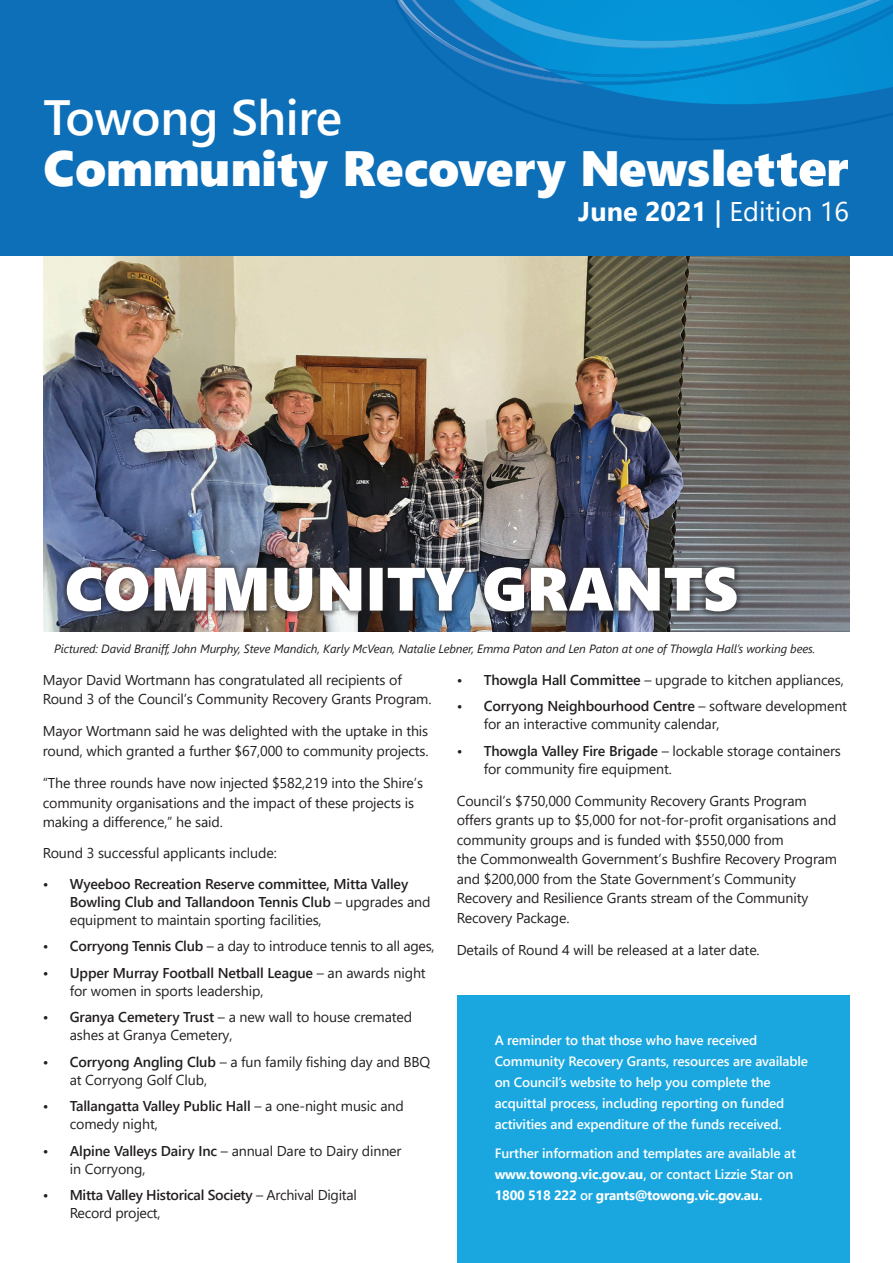
<style>
.page{position:relative;width:893px;height:1263px;background:#fff}
.page>*{position:absolute;margin:0;border:0;box-sizing:border-box;transform-origin:0 0}
.t1{font:49.5px "Segoe UI Black";letter-spacing:-.01em;color:#fff}
.t2{font:600 49.5px "Segoe UI";letter-spacing:-.01em;color:#fff}
.t3{font:27px "Segoe UI";color:#fff}
.t4{font:14.25px/19.5px "Segoe UI";letter-spacing:-.01em;color:#231f20}
.t5{font:600 14.25px/18px "Segoe UI";letter-spacing:-.01em;color:#231f20}
.t6{font:600 13.5px/21px "Segoe UI";letter-spacing:-.01em;color:#fff}
.t7{font:italic 12px "Segoe UI";letter-spacing:-.01em;color:#231f20}
.s1{font-size:51.15px}
.s2{font-weight:700}
.s3{font-weight:600}
.s4{font-weight:400}
</style>
<div class="page">
<img style="left:44px;top:256px;width:805px;height:375px">
<div style="left:457px;top:996px;width:392px;height:267px;background:#1aa7e0"></div>
<div style="left:0;top:0;width:893px;height:256px;background:#0d6fb8"></div>
<svg style="left:359px;top:0;width:534px;height:172px;background:#0c71ba"></svg>
<svg style="left:363px;top:0;width:530px;height:88px;background:#0c89cd"></svg>
<div style="left:60px;top:560px;width:684px;height:58px;background:#231f20;opacity:.54"></div>
<img style="left:67px;top:567px;width:670px;height:44px">
<p class="t2" style="left:44px;top:71px;width:300px">Towong Shire</p>
<p class="t1" style="left:44px;top:132px;width:806px">Community Recovery Newslet<span class="s1">ter</span></p>
<p class="t3" style="left:578px;top:186px;width:272px"><span class="s2">June 2021</span> <span class="s3">|</span> Edition 16</p>
<p class="t7" style="left:54px;top:637px;width:763px">Pictured: David Braniff, John Murphy, Steve Mandich, Karly McVean, Natalie Lebner, Emma Paton and Len Paton at one of Thowgla Hall’s working bees.</p>
<p class="t4" style="left:43px;top:668px;width:390px">Mayor David Wortmann has congratulated all recipients of<br>Round 3 of the Council’s Community Recovery Grants Program.</p>
<p class="t4" style="left:43px;top:720px;width:387px">Mayor Wortmann said he was delighted with the uptake in this round, which granted a further $67,000 to community projects.</p>
<p class="t4" style="left:43px;top:772px;width:382px">“The three rounds have now injected $582,219 into the Shire’s community organisations and the impact of these projects is making a difference,” he said.</p>
<p class="t4" style="left:43px;top:842px;width:236px">Round 3 successful applicants include:</p>
<p class="t5" style="left:70px;top:873px;width:362px;text-indent:-27px">• Wyeeboo Recreation Reserve committee, Mitta Valley<br>Bowling Club and Tallandoon Tennis Club <span class="s4">– upgrades and equipment to maintain sporting facilities,</span></p>
<p class="t4" style="left:43px;top:935px;width:393px"><span class="s3">• Corryong Tennis Club</span> – a day to introduce tennis to all ages,</p>
<p class="t4" style="left:70px;top:962px;width:357px;line-height:18px;text-indent:-27px"><span class="s3">• Upper Murray Football Netball League</span> – an awards night for women in sports leadership,</p>
<p class="t4" style="left:70px;top:1007px;width:344px;line-height:18px;text-indent:-27px"><span class="s3">• Granya Cemetery Trust</span> – a new wall to house cremated ashes at Granya Cemetery,</p>
<p class="t4" style="left:70px;top:1051px;width:362px;line-height:18px;text-indent:-27px"><span class="s3">• Corryong Angling Club</span> – a fun family fishing day and BBQ at Corryong Golf Club,</p>
<p class="t4" style="left:70px;top:1096px;width:336px;line-height:18px;text-indent:-27px"><span class="s3">• Tallangatta Valley Public Hall</span> – a one-night music and comedy night,</p>
<p class="t4" style="left:70px;top:1140px;width:333px;line-height:18px;text-indent:-27px"><span class="s3">• Alpine Valleys Dairy Inc</span> – annual Dare to Dairy dinner in Corryong,</p>
<p class="t4" style="left:70px;top:1185px;width:289px;line-height:18px;text-indent:-27px"><span class="s3">• Mitta Valley Historical Society</span> – Archival Digital<br>Record project,</p>
<p class="t4" style="left:457px;top:668px;width:388px"><span class="s3">• Thowgla Hall Committee</span> – upgrade to kitchen appliances,</p>
<p class="t4" style="left:484px;top:696px;width:365px;line-height:18px;text-indent:-27px"><span class="s3">• Corryong Neighbourhood Centre</span> – software development for an interactive community calendar,</p>
<p class="t4" style="left:484px;top:740px;width:359px;line-height:18px;text-indent:-27px"><span class="s3">• Thowgla Valley Fire Brigade</span> – lockable storage containers for community fire equipment.</p>
<p class="t4" style="left:457px;top:790px;width:382px">Council’s $750,000 Community Recovery Grants Program offers grants up to $5,000 for not-for-profit organisations and community groups and is funded with $550,000 from<br>the Commonwealth Government’s Bushfire Recovery Program and $200,000 from the State Government’s Community Recovery and Resilience Grants stream of the Community Recovery Package.</p>
<p class="t4" style="left:457px;top:939px;width:304px">Details of Round 4 will be released at a later date.</p>
<p class="t6" style="left:495px;top:1028px;width:315px">A reminder to that those who have received Community Recovery Grants, resources are available on Council’s website to help you complete the acquittal process, including reporting on funded activities and expenditure of the funds received.</p>
<p class="t6" style="left:495px;top:1142px;width:303px">Further information and templates are available at <span class="s2">www.towong.vic.gov.au</span>, or contact Lizzie Star on<br><span class="s2">1800 518 222</span> or <span class="s2">grants@towong.vic.gov.au.</span></p>
</div>
